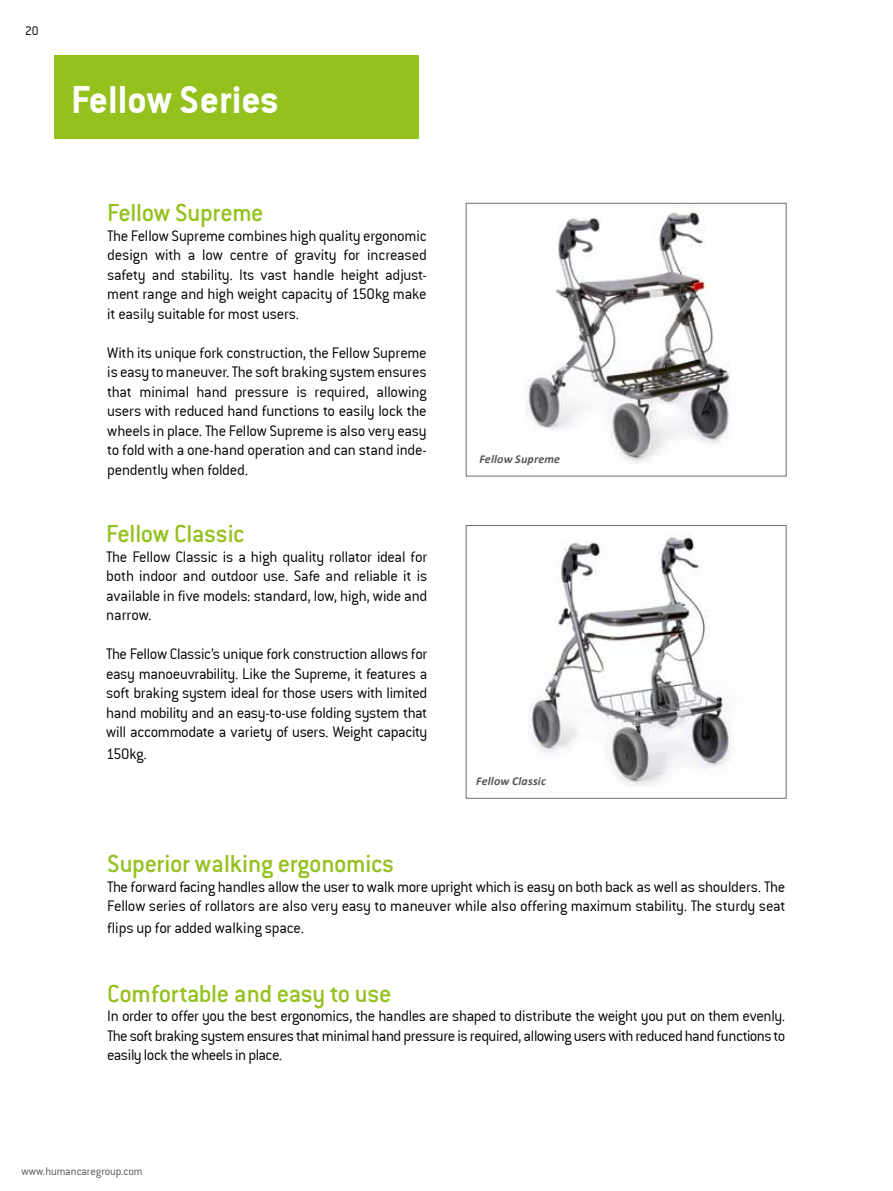
<style>
.page{position:relative;width:893px;height:1191px;background:#fff}
.page>*{position:absolute;margin:0;border:0;box-sizing:border-box;transform-origin:0 0}
.t1{font:42px "Conduit ITCTT Bold";color:#fff}
.t2{font:500 27px "Conduit ITC Std";letter-spacing:-.015em;color:#95c11f}
.t3{font:16.5px/19.5px "Conduit ITCTT Light";letter-spacing:-.02em;color:#000;text-align:justify}
.t4{font:13.5px "Conduit ITCTT Light";color:#000}
.t5{font:italic 700 12px "Calibri";letter-spacing:.015em;color:#575756}
.t6{font:12px "Conduit ITCTT Light";letter-spacing:-.01em;color:#575756}
</style>
<div class="page">
<div style="left:54px;top:56px;width:364px;height:83px;background:#95c11f"></div>
<img style="left:529px;top:533px;width:205px;height:252px">
<div style="left:466px;top:525px;width:320px;height:273px;border:1px solid #706f6f"></div>
<img style="left:524px;top:208px;width:207px;height:255px">
<div style="left:466px;top:203px;width:320px;height:273px;border:1px solid #706f6f"></div>
<p class="t4" style="left:25px;top:22px;width:15px">20</p>
<h1 class="t1" style="left:71px;top:75px;width:210px">Fellow Series</h1>
<h2 class="t2" style="left:107px;top:196px;width:158px">Fellow Supreme</h2>
<p class="t3" style="left:107px;top:225px;width:321px">The Fellow Supreme combines high quality ergonomic design with a low centre of gravity for increased safety and stability. Its vast handle height adjust&shy;ment range and high weight capacity of 150kg make it easily suitable for most users.</p>
<p class="t3" style="left:107px;top:342px;width:321px">With its unique fork construction, the Fellow Supreme is easy to maneuver. The soft braking system ensures that minimal hand pressure is required, allowing users with reduced hand functions to easily lock the wheels in place. The Fellow Supreme is also very easy to fold with a one-hand operation and can stand inde&shy;pendently when folded.</p>
<h2 class="t2" style="left:106px;top:517px;width:140px">Fellow Classic</h2>
<p class="t3" style="left:106px;top:546px;width:323px">The Fellow Classic is a high quality rollator ideal for both indoor and outdoor use. Safe and reliable it is available in five models: standard, low, high, wide and narrow.</p>
<p class="t3" style="left:106px;top:644px;width:323px">The Fellow Classic’s unique fork construction allows for easy manoeuvrability. Like the Supreme, it features a soft braking system ideal for those users with limited hand mobility and an easy-to-use folding system that will accommodate a variety of users. Weight capacity</p>
<p class="t3" style="left:106px;top:743px;width:42px">150kg.</p>
<p class="t5" style="left:479px;top:450px;width:82px">Fellow Supreme</p>
<p class="t5" style="left:476px;top:772px;width:71px">Fellow Classic</p>
<h2 class="t2" style="left:107px;top:847px;width:288px">Superior walking ergonomics</h2>
<p class="t3" style="left:107px;top:876px;width:680px">The forward facing handles allow the user to walk more upright which is easy on both back as well as shoulders. The<br>Fellow series of rollators are also very easy to maneuver while also offering maximum stability. The sturdy seat</p>
<p class="t3" style="left:107px;top:917px;width:198px">flips up for added walking space.</p>
<h2 class="t2" style="left:107px;top:977px;width:286px">Comfortable and easy to use</h2>
<p class="t3" style="left:107px;top:1005px;width:680px">In order to offer you the best ergonomics, the handles are shaped to distribute the weight you put on them evenly.<br>The soft braking system ensures that minimal hand pressure is required, allowing users with reduced hand functions to easily lock the wheels in place.</p>
<p class="t6" style="left:21px;top:1163px;width:123px">www.humancaregroup.com</p>
</div>
